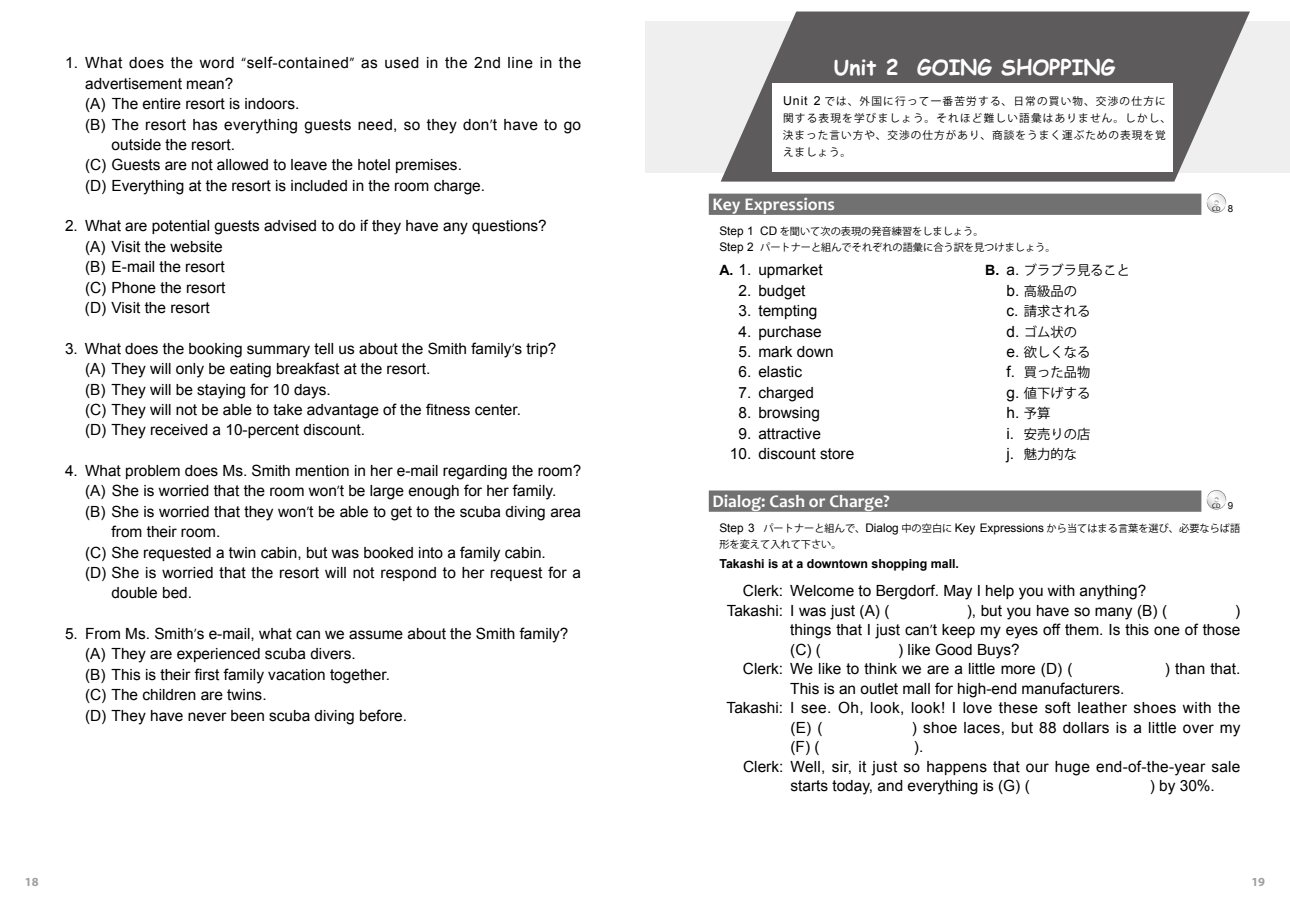
<style>
.page{position:relative;width:1290px;height:911px;background:#fff}
.page>*{position:absolute;margin:0;border:0;box-sizing:border-box;transform-origin:0 0}
.t1{font:700 21.25px "Comic Sans MS";color:#fff}
.t2{font:700 17.75px "Candara";color:#fff}
.t3{font:15.38px/20.4px "Arial";color:#000}
.t4{font:15.38px "Arial";letter-spacing:.03em;color:#000}
.t5{font:15.38px "Arial";letter-spacing:.02em;color:#000}
.t6{font:13.25px "Koz Go Pro";color:#000}
.t7{font:700 12.38px "Arial";color:#000}
.t8{font:700 12.38px "Myriad Pro";color:#9fa0a0}
.t9{font:10.62px/16.9px "Koz Go Pro";letter-spacing:.11em;color:#000}
.t10{font:10.12px/16px "Koz Go Pro";color:#000}
.t11{font:6.5px "Myriad Pro";color:#000}
.s1{font-family:"Koz Go Pro";font-size:13.25px}
.s2{font-family:"Arial";font-size:12.38px}
.s3{font-family:"Arial";font-size:11.88px}
.s4{font-weight:700;font-size:14.12px}
.s5{font-family:"Arial";font-weight:700;font-size:14.12px}
.s6{font-family:"Arial";font-size:15.38px}
.s7{font-family:"Arial";font-size:9.75px}
</style>
<div class="page">
<div style="left:645px;top:21px;width:645px;height:151px;background:#efefef"></div>
<svg style="left:721px;top:12px;width:529px;height:170px;fill:#5d5b5b"></svg>
<div style="left:772px;top:83px;width:401px;height:89px;background:#fff"></div>
<div style="left:709px;top:194px;width:492px;height:21px;background:#727171"></div>
<div style="left:709px;top:490px;width:492px;height:22px;background:#727171"></div>
<svg style="left:1206px;top:193px;width:20px;height:20px"></svg>
<svg style="left:1207px;top:194px;width:18px;height:18px"></svg>
<svg style="left:1207px;top:490px;width:18px;height:19px"></svg>
<p class="t4" style="left:65px;top:53px;width:518px">1. What does the word <span class="s1">“</span>self-contained<span class="s1">”</span> as used in the 2nd line in the</p>
<p class="t3" style="left:85px;top:73px;width:150px">advertisement mean?</p>
<p class="t3" style="left:85px;top:94px;width:216px">(A) The entire resort is indoors.</p>
<p class="t5" style="left:85px;top:114px;width:497px">(B) The resort has everything guests need, so they don<span class="s1">’</span>t have to go</p>
<p class="t3" style="left:112px;top:134px;width:125px">outside the resort.</p>
<p class="t3" style="left:85px;top:155px;width:378px">(C) Guests are not allowed to leave the hotel premises.</p>
<p class="t3" style="left:85px;top:175px;width:402px">(D) Everything at the resort is included in the room charge.</p>
<p class="t3" style="left:85px;top:216px;width:463px;text-indent:-20px">2. What are potential guests advised to do if they have any questions? (A) Visit the website<br>(B) E-mail the resort<br>(C) Phone the resort<br>(D) Visit the resort</p>
<p class="t3" style="left:85px;top:338px;width:473px;text-indent:-20px">3. What does the booking summary tell us about the Smith family<span class="s1">’</span>s trip? (A) They will only be eating breakfast at the resort.<br>(B) They will be staying for 10 days.<br>(C) They will not be able to take advantage of the fitness center.<br>(D) They received a 10-percent discount.</p>
<p class="t3" style="left:65px;top:460px;width:518px">4. What problem does Ms. Smith mention in her e-mail regarding the room?</p>
<p class="t3" style="left:85px;top:481px;width:473px">(A) She is worried that the room won<span class="s1">’</span>t be large enough for her family.</p>
<p class="t3" style="left:85px;top:501px;width:498px">(B) She is worried that they won<span class="s1">’</span>t be able to get to the scuba diving area</p>
<p class="t3" style="left:112px;top:522px;width:110px">from their room.</p>
<p class="t3" style="left:85px;top:542px;width:462px">(C) She requested a twin cabin, but was booked into a family cabin.</p>
<p class="t3" style="left:85px;top:562px;width:498px">(D) She is worried that the resort will not respond to her request for a</p>
<p class="t3" style="left:112px;top:583px;width:82px">double bed.</p>
<p class="t3" style="left:85px;top:623px;width:485px;text-indent:-20px">5. From Ms. Smith<span class="s1">’</span>s e-mail, what can we assume about the Smith family? (A) They are experienced scuba divers.<br>(B) This is their first family vacation together.<br>(C) The children are twins.<br>(D) They have never been scuba diving before.</p>
<h1 class="t1" style="left:834px;top:52px;width:283px">Unit 2 GOING SHOPPING</h1>
<p class="t9" style="left:783px;top:93px;width:389px"><span class="s2">Unit 2</span> では、外国に行って一番苦労する、日常の買い物、交渉の仕方に関する表現を学びましょう。それほど難しい語彙はありません。しかし、決まった言い方や、交渉の仕方があり、商談をうまく運ぶための表現を覚えましょう。</p>
<p class="t2" style="left:712px;top:193px;width:124px">Key Expressions</p>
<p class="t10" style="left:719px;top:223px;width:338px"><span class="s3">Step 1 CD</span> を聞いて次の表現の発音練習をしましょう。<br><span class="s3">Step 2</span> パートナーと組んでそれぞれの語彙に合う訳を見つけましょう。</p>
<p class="t3" style="left:719px;top:260px;width:105px"><span class="s4">A.</span> 1. upmarket</p>
<p class="t6" style="left:985px;top:262px;width:146px"><span class="s5">B.</span> <span class="s6">a.</span> ブラブラ見ること</p>
<p class="t3" style="left:738px;top:280px;width:69px">2. budget</p>
<p class="t6" style="left:1006px;top:282px;width:72px"><span class="s6">b.</span> 高級品の</p>
<p class="t3" style="left:738px;top:301px;width:81px">3. tempting</p>
<p class="t6" style="left:1006px;top:303px;width:85px"><span class="s6">c.</span> 請求される</p>
<p class="t3" style="left:738px;top:321px;width:85px">4. purchase</p>
<p class="t6" style="left:1006px;top:323px;width:72px"><span class="s6">d.</span> ゴム状の</p>
<p class="t3" style="left:738px;top:341px;width:97px">5. mark down</p>
<p class="t6" style="left:1006px;top:343px;width:85px"><span class="s6">e.</span> 欲しくなる</p>
<p class="t3" style="left:738px;top:362px;width:65px">6. elastic</p>
<p class="t6" style="left:1006px;top:364px;width:85px"><span class="s6">f.</span> 買った品物</p>
<p class="t3" style="left:738px;top:382px;width:77px">7. charged</p>
<p class="t6" style="left:1006px;top:384px;width:85px"><span class="s6">g.</span> 値下げする</p>
<p class="t3" style="left:738px;top:403px;width:83px">8. browsing</p>
<p class="t3" style="left:1006px;top:403px;width:45px">h. <span class="s1">予算</span></p>
<p class="t3" style="left:738px;top:423px;width:84px">9. attractive</p>
<p class="t6" style="left:1006px;top:425px;width:85px"><span class="s6">i.</span> 安売りの店</p>
<p class="t3" style="left:730px;top:443px;width:126px">10. discount store</p>
<p class="t6" style="left:1006px;top:445px;width:72px"><span class="s6">j.</span> 魅力的な</p>
<p class="t2" style="left:712px;top:490px;width:179px">Dialog: Cash or Charge?</p>
<p class="t10" style="left:719px;top:520px;width:522px"><span class="s3">Step 3</span> パートナーと組んで、<span class="s3">Dialog</span> 中の空白に <span class="s3">Key Expressions</span> から当てはまる言葉を選び、必要ならば語形を変えて入れて下さい。</p>
<p class="t7" style="left:719px;top:555px;width:241px">Takashi is at a downtown shopping mall.</p>
<p class="t3" style="left:727px;top:581px;width:421px;line-height:19.5px;text-indent:16px">Clerk: Welcome to Bergdorf. May I help you with anything?<br>Takashi: I was just (A) (</p>
<p class="t11" style="left:1212px;top:204px;width:23px">CD <span class="s7">8</span></p>
<p class="t11" style="left:1212px;top:501px;width:23px">CD <span class="s7">9</span></p>
<p class="t3" style="left:790px;top:601px;width:452px;line-height:19.5px;text-align:justify;text-indent:445px">) things that I just can<span class="s1">’</span>t keep my eyes off them. Is this one of those (C) (</p>
<p class="t3" style="left:967px;top:600px;width:202px">), but you have so many (B) (</p>
<p class="t3" style="left:743px;top:640px;width:331px;line-height:19.5px;text-indent:155px">) like Good Buys?<br>Clerk: We like to think we are a little more (D) (</p>
<p class="t3" style="left:1165px;top:659px;width:77px">) than that.</p>
<p class="t3" style="left:790px;top:678px;width:336px">This is an outlet mall for high-end manufacturers.</p>
<p class="t4" style="left:727px;top:698px;width:515px">Takashi: I see. Oh, look, look! I love these soft leather shoes with the</p>
<p class="t3" style="left:790px;top:717px;width:34px">(E) (</p>
<p class="t3" style="left:912px;top:717px;width:330px">) shoe laces, but 88 dollars is a little over my</p>
<p class="t3" style="left:790px;top:737px;width:31px">(F) (</p>
<p class="t3" style="left:914px;top:737px;width:11px">).</p>
<p class="t3" style="left:743px;top:756px;width:499px">Clerk: Well, sir, it just so happens that our huge end-of-the-year sale</p>
<p class="t3" style="left:790px;top:776px;width:241px">starts today, and everything is (G) (</p>
<p class="t3" style="left:1150px;top:776px;width:67px">) by 30%.</p>
<p class="t8" style="left:25px;top:873px;width:15px">18</p>
<p class="t8" style="left:1251px;top:873px;width:15px">19</p>
</div>
